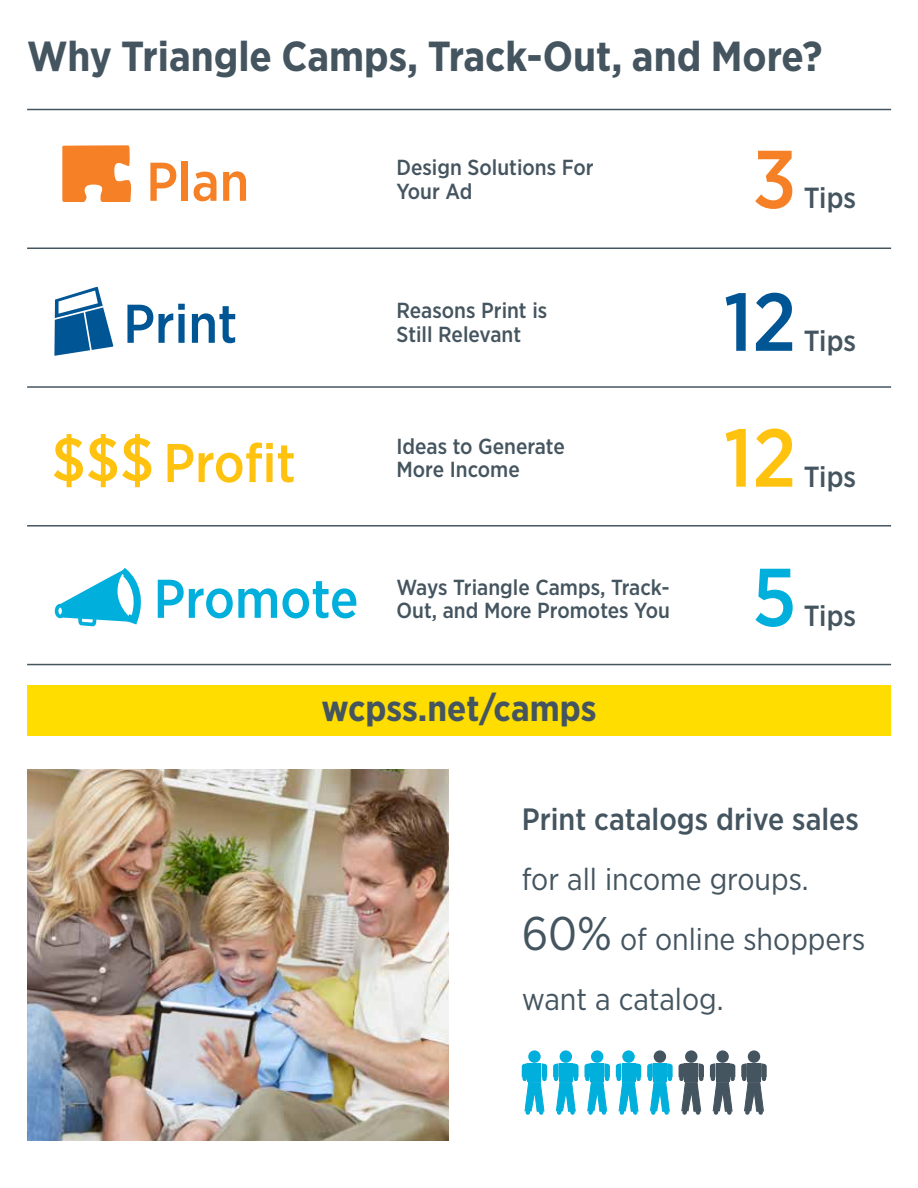
<style>
.page{position:relative;width:918px;height:1188px;background:#fff}
.page>*{position:absolute;margin:0;border:0;box-sizing:border-box;transform-origin:0 0}
.t1{font:500 81.9px "Gotham Narrow";color:#005695}
.t2{font:500 81.9px "Gotham Narrow";color:#ffc20e}
.t3{font:500 81.9px "Gotham Narrow";color:#f58025}
.t4{font:500 81.9px "Gotham Narrow";color:#00afdb}
.t5{font:500 54.45px "Gotham Narrow";color:#ffc20e}
.t6{font:500 54.45px "Gotham Narrow";color:#00afdb}
.t7{font:500 54.45px "Gotham Narrow";color:#005695}
.t8{font:500 54.45px "Gotham Narrow";color:#f58025}
.t9{font:700 42px "Gotham Narrow";color:#455560}
.t10{font:700 36px "Gotham Narrow";color:#455560}
.t11{font:30.9px/60px "Gotham Narrow";color:#455560}
.t12{font:500 30.9px "Gotham Narrow";color:#455560}
.t13{font:500 29.1px "Gotham Narrow";color:#455560}
.t14{font:500 21.75px/23.5px "Gotham Narrow";color:#455560}
.s1{font-size:61.65px}
.s2{font-size:47.25px}
</style>
<div class="page">
<img style="left:27px;top:770px;width:421px;height:371px">
<svg style="left:62px;top:145px;width:70px;height:57px;background:#f6954a"></svg>
<svg style="left:54px;top:286px;width:60px;height:70px"></svg>
<div style="left:55px;top:604px;width:11px;height:14px;border:4px solid #00afdb;border-radius:50%"></div>
<svg style="left:60px;top:568px;width:81px;height:59px"></svg>
<div style="left:27px;top:685px;width:864px;height:51px;background:#fd0"></div>
<hr style="left:27px;top:248px;width:864px;height:1px;background:#455560">
<hr style="left:27px;top:386px;width:864px;height:2px;background:#455560">
<hr style="left:27px;top:525px;width:864px;height:2px;background:#455560">
<hr style="left:27px;top:664px;width:864px;height:1px;background:#455560">
<hr style="left:27px;top:109px;width:864px;height:1px;background:#455560">
<div style="left:591px;top:1050px;width:12px;height:13px;background:#00afdb;border-radius:50%"></div>
<div style="left:528px;top:1050px;width:13px;height:13px;background:#00afdb;border-radius:50%"></div>
<svg style="left:522px;top:1063px;width:25px;height:52px"></svg>
<div style="left:560px;top:1050px;width:12px;height:13px;background:#00afdb;border-radius:50%"></div>
<svg style="left:553px;top:1063px;width:57px;height:52px"></svg>
<div style="left:654px;top:1050px;width:12px;height:13px;background:#455560;border-radius:50%"></div>
<svg style="left:647px;top:1063px;width:26px;height:52px"></svg>
<div style="left:716px;top:1050px;width:13px;height:13px;background:#455560;border-radius:50%"></div>
<svg style="left:710px;top:1063px;width:25px;height:52px"></svg>
<div style="left:748px;top:1050px;width:12px;height:13px;background:#455560;border-radius:50%"></div>
<svg style="left:741px;top:1063px;width:26px;height:52px"></svg>
<div style="left:685px;top:1050px;width:12px;height:13px;background:#455560;border-radius:50%"></div>
<svg style="left:679px;top:1063px;width:25px;height:52px"></svg>
<div style="left:622px;top:1050px;width:13px;height:13px;background:#00afdb;border-radius:50%"></div>
<svg style="left:616px;top:1063px;width:25px;height:52px"></svg>
<h3 class="t9" style="left:27px;top:29px;width:797px">Why Triangle Camps, Track-Out, and More?</h3>
<h2 class="t8" style="left:146px;top:147px;width:104px">Plan</h2>
<p class="t14" style="left:396px;top:156px;width:199px">Design Solutions For<br>Your Ad</p>
<h2 class="t7" style="left:123px;top:289px;width:115px">Print</h2>
<p class="t14" style="left:396px;top:298px;width:152px">Reasons Print is<br>Still Relevant</p>
<h2 class="t5" style="left:52px;top:428px;width:246px"><span class="s1">$$$</span> Profit</h2>
<p class="t14" style="left:396px;top:434px;width:170px">Ideas to Generate<br>More Income</p>
<h2 class="t6" style="left:154px;top:564px;width:206px">Promote</h2>
<p class="t14" style="left:396px;top:575px;width:275px">Ways Triangle Camps, Track-<br>Out, and More Promotes You</p>
<h3 class="t10" style="left:322px;top:685px;width:277px">wcpss.net/camps</h3>
<h1 class="t3" style="left:753px;top:127px;width:45px">3</h1>
<h3 class="t13" style="left:804px;top:179px;width:54px">Tips</h3>
<h1 class="t1" style="left:724px;top:270px;width:74px">12</h1>
<h3 class="t13" style="left:804px;top:322px;width:54px">Tips</h3>
<h1 class="t2" style="left:724px;top:406px;width:74px">12</h1>
<h3 class="t13" style="left:804px;top:458px;width:54px">Tips</h3>
<h1 class="t4" style="left:752px;top:545px;width:46px">5</h1>
<h3 class="t13" style="left:804px;top:597px;width:54px">Tips</h3>
<h3 class="t12" style="left:522px;top:799px;width:339px">Print catalogs drive sales</h3>
<h3 class="t11" style="left:522px;top:848px;width:345px">for all income groups.<br><span class="s2">60%</span> of online shoppers want a catalog.</h3>
</div>
